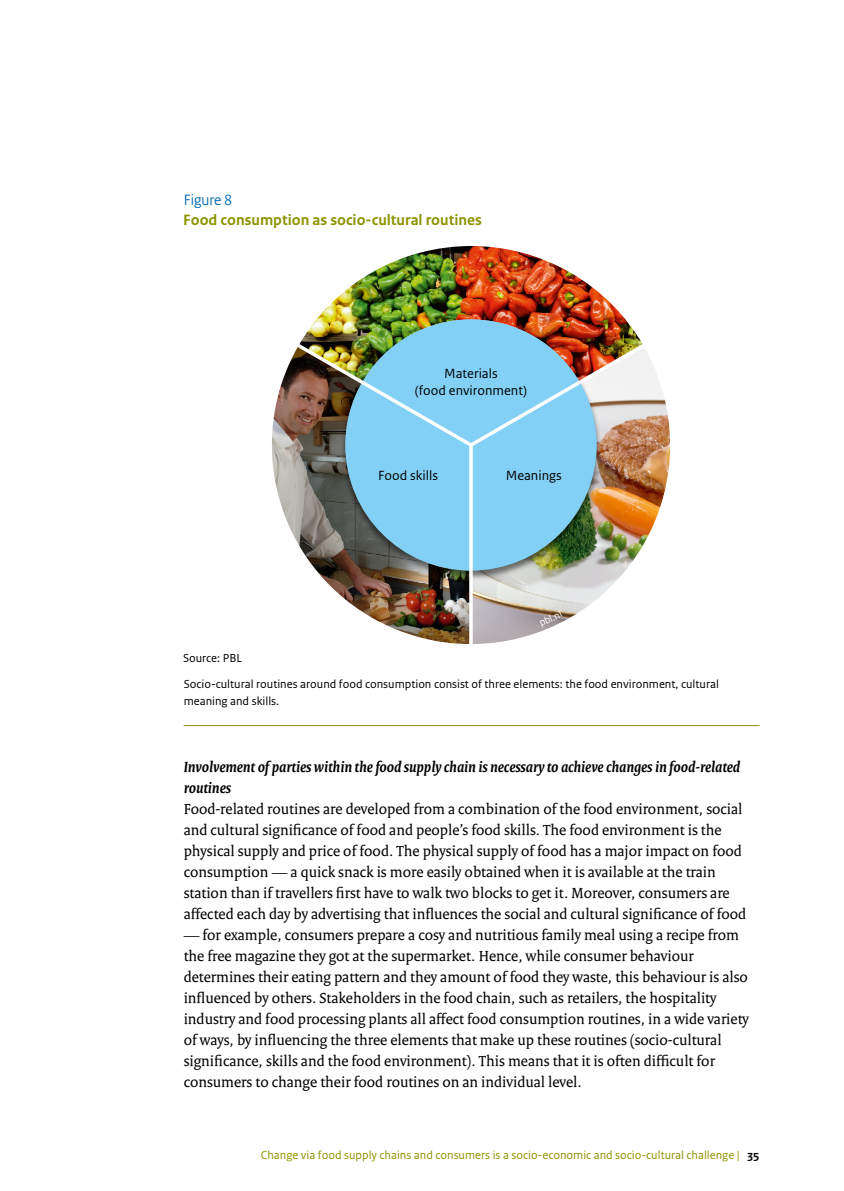
<style>
.page{position:relative;width:844px;height:1191px;background:#fff}
.page>*{position:absolute;margin:0;border:0;box-sizing:border-box;transform-origin:0 0}
.t1{font:15.75px/21px "Rijksoverheid Serif";color:#000}
.t2{font:italic 700 15.75px/21px "Rijksoverheid Serif";color:#000}
.t3{font:15.75px "Rijksoverheid Sans Text Bold 7";color:#8d9300}
.t4{font:15.75px "Rijksoverheid Sans Heading";color:#0068b3}
.t5{font:14px/16.8px "Rijksoverheid Sans Text Regular 7";color:#000;text-align:center}
.t6{font:12.25px/17.5px "Rijksoverheid Sans Text";color:#000}
.t7{font:12.25px "Rijksoverheid Sans Text";color:#8d9300}
.t8{font:12.25px "Rijksoverheid Sans Text Regular 7";color:#000}
.s1{font-weight:700;color:#000}
</style>
<div class="page">
<hr style="left:184px;top:725px;width:575px;height:1px;background:#8d9300">
<img style="left:272px;top:386px;width:399px;height:258px">
<img style="left:317px;top:246px;width:308px;height:73px">
<img style="left:337px;top:317px;width:267px;height:266px">
<img style="left:281px;top:319px;width:381px;height:251px">
<hr style="left:469px;top:445px;width:3px;height:208px;background:#fff">
<svg style="left:539px;top:610px;width:23px;height:17px"></svg>
<p class="t4" style="left:184px;top:190px;width:50px">Figure 8</p>
<p class="t3" style="left:183px;top:211px;width:300px">Food consumption as socio-cultural routines</p>
<p class="t5" style="left:415px;top:365px;width:113px">Materials<br>(food environment)</p>
<p class="t8" style="left:183px;top:650px;width:60px">Source: PBL</p>
<p class="t5" style="left:378px;top:467px;width:61px">Food skills</p>
<p class="t5" style="left:505px;top:467px;width:57px">Meanings</p>
<p class="t6" style="left:184px;top:675px;width:536px">Socio-cultural routines around food consumption consist of three elements: the food environment, cultural meaning and skills.</p>
<p class="t2" style="left:184px;top:756px;width:557px">Involvement of parties within the food supply chain is necessary to achieve changes in food-related routines</p>
<p class="t1" style="left:184px;top:798px;width:564px">Food-related routines are developed from a combination of the food environment, social and cultural significance of food and people’s food skills. The food environment is the physical supply and price of food. The physical supply of food has a major impact on food consumption — a quick snack is more easily obtained when it is available at the train station than if travellers first have to walk two blocks to get it. Moreover, consumers are affected each day by advertising that influences the social and cultural significance of food</p>
<p class="t1" style="left:184px;top:924px;width:566px">— for example, consumers prepare a cosy and nutritious family meal using a recipe from the free magazine they got at the supermarket. Hence, while consumer behaviour determines their eating pattern and they amount of food they waste, this behaviour is also influenced by others. Stakeholders in the food chain, such as retailers, the hospitality industry and food processing plants all affect food consumption routines, in a wide variety of ways, by influencing the three elements that make up these routines (socio-cultural significance, skills and the food environment). This means that it is often difficult for consumers to change their food routines on an individual level.</p>
<p class="t7" style="left:261px;top:1148px;width:499px">Change via food supply chains and consumers is a socio-economic and socio-cultural challenge | <span class="s1">35</span></p>
</div>
